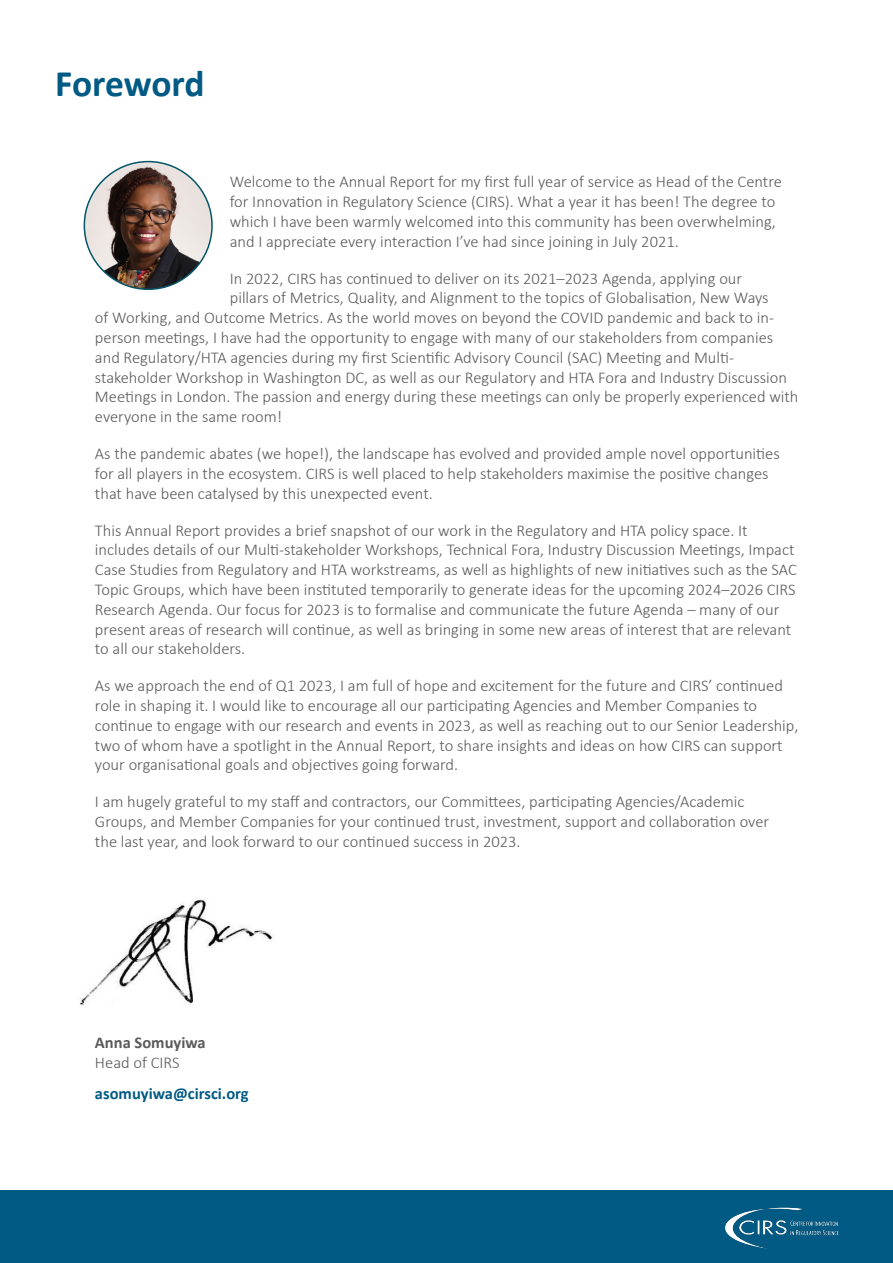
<style>
.page{position:relative;width:893px;height:1263px;background:#fff}
.page>*{position:absolute;margin:0;border:0;box-sizing:border-box;transform-origin:0 0}
.t1{font:700 37.5px "Calibri";letter-spacing:-.01em;color:#005a84}
.t2{font:300 16.5px/19.8px "Calibri";color:#5a5a5b}
.t3{font:700 16.5px "Calibri";color:#005a84}
.t4{font:700 16.5px "Calibri";color:#5a5a5b}
</style>
<div class="page">
<img style="left:80px;top:898px;width:194px;height:108px">
<div style="left:0;top:1190px;width:893px;height:73px;background:#005a84"></div>
<img style="left:725px;top:1207px;width:114px;height:42px">
<img style="left:84px;top:162px;width:128px;height:127px;border-radius:64px">
<h1 class="t1" style="left:55px;top:57px;width:151px">Foreword</h1>
<p class="t2" style="left:230px;top:172px;width:554px">Welcome to the Annual Report for my first full year of service as Head of the Centre for Innovation in Regulatory Science (CIRS). What a year it has been! The degree to which I have been warmly welcomed into this community has been overwhelming, and I appreciate every interaction I’ve had since joining in July 2021.</p>
<p class="t2" style="left:230px;top:268px;width:514px">In 2022, CIRS has continued to deliver on its 2021–2023 Agenda, applying our</p>
<p class="t2" style="left:230px;top:288px;width:540px">pillars of Metrics, Quality, and Alignment to the topics of Globalisation, New Ways</p>
<p class="t2" style="left:95px;top:308px;width:681px">of Working, and Outcome Metrics. As the world moves on beyond the COVID pandemic and back to in-</p>
<p class="t2" style="left:95px;top:327px;width:680px">person meetings, I have had the opportunity to engage with many of our stakeholders from companies</p>
<p class="t2" style="left:95px;top:347px;width:641px">and Regulatory/HTA agencies during my first Scientific Advisory Council (SAC) Meeting and Multi-</p>
<p class="t2" style="left:95px;top:367px;width:694px">stakeholder Workshop in Washington DC, as well as our Regulatory and HTA Fora and Industry Discussion</p>
<p class="t2" style="left:95px;top:387px;width:705px">Meetings in London. The passion and energy during these meetings can only be properly experienced with</p>
<p class="t2" style="left:95px;top:407px;width:189px">everyone in the same room!</p>
<p class="t2" style="left:95px;top:444px;width:686px">As the pandemic abates (we hope!), the landscape has evolved and provided ample novel opportunities for all players in the ecosystem. CIRS is well placed to help stakeholders maximise the positive changes that have been catalysed by this unexpected event.</p>
<p class="t2" style="left:95px;top:520px;width:703px">This Annual Report provides a brief snapshot of our work in the Regulatory and HTA policy space. It includes details of our Multi-stakeholder Workshops, Technical Fora, Industry Discussion Meetings, Impact Case Studies from Regulatory and HTA workstreams, as well as highlights of new initiatives such as the SAC Topic Groups, which have been instituted temporarily to generate ideas for the upcoming 2024–2026 CIRS Research Agenda. Our focus for 2023 is to formalise and communicate the future Agenda – many of our present areas of research will continue, as well as bringing in some new areas of interest that are relevant to all our stakeholders.</p>
<p class="t2" style="left:95px;top:676px;width:705px">As we approach the end of Q1 2023, I am full of hope and excitement for the future and CIRS’ continued role in shaping it. I would like to encourage all our participating Agencies and Member Companies to continue to engage with our research and events in 2023, as well as reaching out to our Senior Leadership, two of whom have a spotlight in the Annual Report, to share insights and ideas on how CIRS can support your organisational goals and objectives going forward.</p>
<p class="t2" style="left:95px;top:792px;width:676px">I am hugely grateful to my staff and contractors, our Committees, participating Agencies/Academic<br>Groups, and Member Companies for your continued trust, investment, support and collaboration over the last year, and look forward to our continued success in 2023.</p>
<p class="t4" style="left:95px;top:1031px;width:112px">Anna Somuyiwa</p>
<p class="t2" style="left:95px;top:1052px;width:86px">Head of CIRS</p>
<p class="t3" style="left:95px;top:1082px;width:155px">asomuyiwa@cirsci.org</p>
</div>
